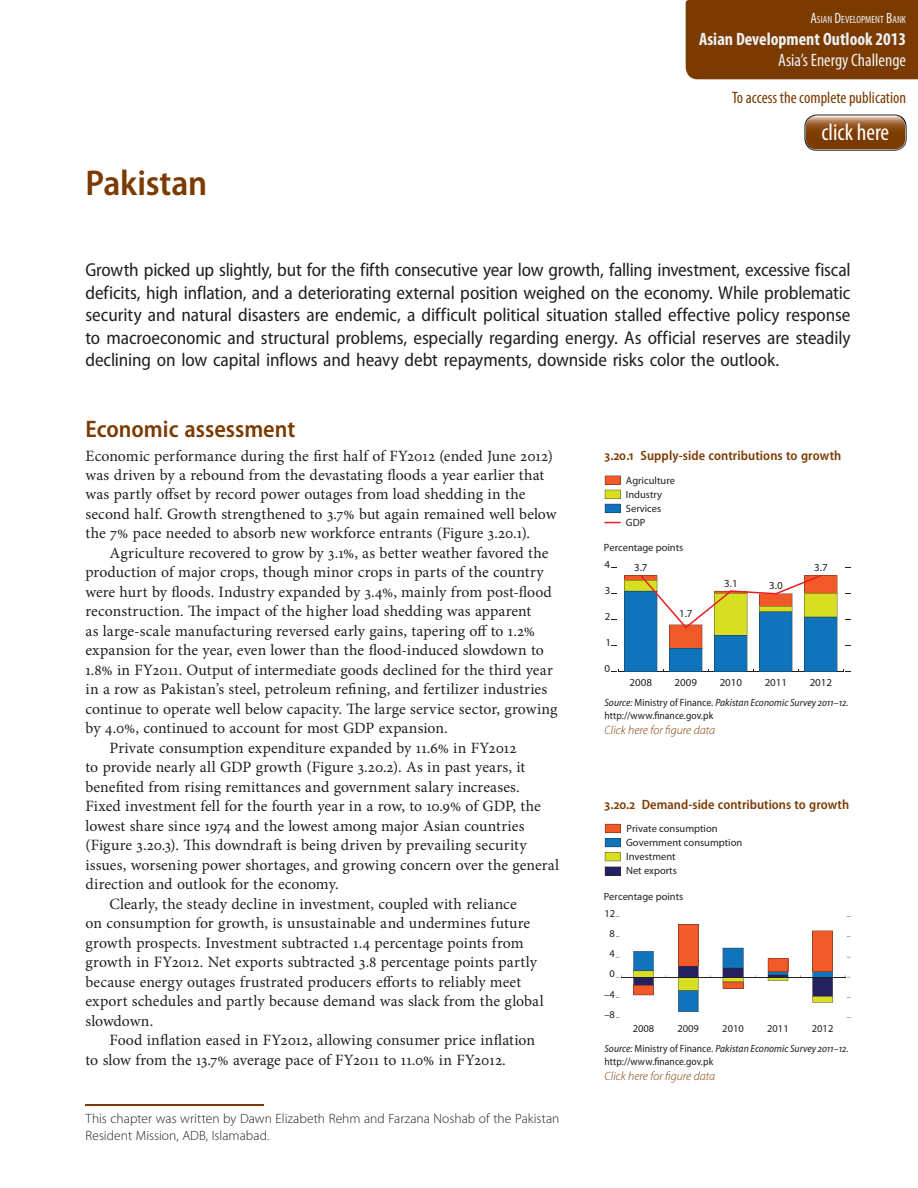
<style>
.page{position:relative;width:918px;height:1188px;background:#fff}
.page>*{position:absolute;margin:0;border:0;box-sizing:border-box;transform-origin:0 0}
.t1{font:600 semi-condensed 36px "Myriad Pro";letter-spacing:-.01em;color:#7b3a00}
.t2{font:600 semi-condensed 24px "Myriad Pro";color:#7b3a00}
.t3{font:condensed 23.85px "Myriad Pro";color:#fff}
.t4{font:semi-condensed 18.75px/22.5px "Myriad Pro";letter-spacing:-.005em;color:#231f20;text-align:justify}
.t5{font:700 condensed 18px "Myriad Pro";color:#edf1f3}
.t6{font:condensed 18px "Myriad Pro";color:#edf1f3}
.t7{font:condensed 16.5px "Myriad Pro";color:#7b3a00}
.t8{font:15.75px/19.5px "Minion Pro";letter-spacing:.005em;color:#231f20}
.t9{font:300 13.5px/16.2px "Myriad Pro";color:#231f20}
.t10{font:600 semi-condensed 13.5px "Myriad Pro";letter-spacing:.005em;color:#7b3a00}
.t11{font:italic 300 12px "Myriad Pro";color:#7b3a00}
.t12{font:10.65px "Myriad Pro";color:#231f20}
.t13{font:semi-condensed 10.5px/12.5px "Myriad Pro";letter-spacing:.005em;color:#231f20}
.t14{font:10.5px/14.1px "Myriad Pro";color:#231f20}
.t15{font:condensed 10.5px "Myriad Pro";color:#edf1f3}
.s1{font-size:15px}
.s2{font-style:italic}
</style>
<div class="page">
<hr style="left:86px;top:1104px;width:178px;height:1px;background:#7b3a00">
<hr style="left:618px;top:671px;width:226px;height:1px;background:#231f20">
<svg style="left:605px;top:476px;width:16px;height:37px"></svg>
<svg style="left:604px;top:522px;width:17px;height:1px"></svg>
<svg style="left:611px;top:575px;width:226px;height:97px"></svg>
<hr style="left:621px;top:977px;width:224px;height:1px;background:#231f20">
<svg style="left:633px;top:924px;width:200px;height:88px"></svg>
<svg style="left:605px;top:824px;width:16px;height:52px"></svg>
<div style="left:686px;top:0;width:232px;height:79px;background:#7b3a00"></div>
<img style="left:804px;top:114px;width:103px;height:37px">
<img style="left:805px;top:116px;width:101px;height:34px">
<h1 class="t1" style="left:86px;top:163px;width:123px">Pakistan</h1>
<p class="t15" style="left:810px;top:13px;width:97px"><span class="s1">A</span>SIAN <span class="s1">D</span>EVELOPMENT <span class="s1">B</span>ANK</p>
<p class="t5" style="left:699px;top:28px;width:209px">Asian Development Outlook 2013</p>
<p class="t6" style="left:778px;top:50px;width:129px">Asia’s Energy Challenge</p>
<p class="t7" style="left:732px;top:87px;width:175px">To access the complete publication</p>
<h3 class="t3" style="left:821px;top:118px;width:69px">click here</h3>
<p class="t4" style="left:86px;top:259px;width:767px">Growth picked up slightly, but for the fifth consecutive year low growth, falling investment, excessive fiscal deficits, high inflation, and a deteriorating external position weighed on the economy. While problematic security and natural disasters are endemic, a difficult political situation stalled effective policy response to macroeconomic and structural problems, especially regarding energy. As official reserves are steadily declining on low capital inflows and heavy debt repayments, downside risks color the outlook.</p>
<h2 class="t2" style="left:86px;top:415px;width:211px">Economic assessment</h2>
<p class="t8" style="left:86px;top:446px;width:473px">Economic performance during the first half of FY2012 (ended June 2012) was driven by a rebound from the devastating floods a year earlier that was partly offset by record power outages from load shedding in the second half. Growth strengthened to 3.7% but again remained well below the 7% pace needed to absorb new workforce entrants (Figure 3.20.1).</p>
<p class="t8" style="left:110px;top:543px;width:441px">Agriculture recovered to grow by 3.1%, as better weather favored the</p>
<p class="t8" style="left:86px;top:563px;width:460px">production of major crops, though minor crops in parts of the country</p>
<p class="t8" style="left:86px;top:582px;width:468px">were hurt by floods. Industry expanded by 3.4%, mainly from post-flood</p>
<p class="t8" style="left:86px;top:602px;width:447px">reconstruction. The impact of the higher load shedding was apparent</p>
<p class="t8" style="left:86px;top:621px;width:451px">as large-scale manufacturing reversed early gains, tapering off to 1.2%</p>
<p class="t8" style="left:86px;top:641px;width:460px">expansion for the year, even lower than the flood-induced slowdown to</p>
<p class="t8" style="left:86px;top:660px;width:469px">1.8% in FY2011. Output of intermediate goods declined for the third year</p>
<p class="t8" style="left:86px;top:680px;width:463px">in a row as Pakistan’s steel, petroleum refining, and fertilizer industries</p>
<p class="t8" style="left:86px;top:699px;width:474px">continue to operate well below capacity. The large service sector, growing</p>
<p class="t8" style="left:86px;top:719px;width:364px">by 4.0%, continued to account for most GDP expansion.</p>
<p class="t8" style="left:110px;top:738px;width:409px">Private consumption expenditure expanded by 11.6% in FY2012</p>
<p class="t8" style="left:86px;top:758px;width:441px">to provide nearly all GDP growth (Figure 3.20.2). As in past years, it</p>
<p class="t8" style="left:86px;top:777px;width:436px">benefited from rising remittances and government salary increases.</p>
<p class="t8" style="left:86px;top:797px;width:457px">Fixed investment fell for the fourth year in a row, to 10.9% of GDP, the</p>
<p class="t8" style="left:86px;top:816px;width:440px">lowest share since 1974 and the lowest among major Asian countries</p>
<p class="t8" style="left:86px;top:836px;width:443px">(Figure 3.20.3). This downdraft is being driven by prevailing security</p>
<p class="t8" style="left:86px;top:855px;width:475px">issues, worsening power shortages, and growing concern over the general</p>
<p class="t8" style="left:86px;top:875px;width:255px">direction and outlook for the economy.</p>
<p class="t8" style="left:110px;top:894px;width:409px">Clearly, the steady decline in investment, coupled with reliance</p>
<p class="t8" style="left:86px;top:914px;width:446px">on consumption for growth, is unsustainable and undermines future</p>
<p class="t8" style="left:86px;top:933px;width:440px">growth prospects. Investment subtracted 1.4 percentage points from</p>
<p class="t8" style="left:86px;top:953px;width:453px">growth in FY2012. Net exports subtracted 3.8 percentage points partly</p>
<p class="t8" style="left:86px;top:972px;width:437px">because energy outages frustrated producers efforts to reliably meet</p>
<p class="t8" style="left:86px;top:992px;width:460px">export schedules and partly because demand was slack from the global</p>
<p class="t8" style="left:86px;top:1011px;width:69px">slowdown.</p>
<p class="t8" style="left:110px;top:1031px;width:427px">Food inflation eased in FY2012, allowing consumer price inflation</p>
<p class="t8" style="left:86px;top:1050px;width:422px">to slow from the 13.7% average pace of FY2011 to 11.0% in FY2012.</p>
<p class="t9" style="left:86px;top:1111px;width:476px">This chapter was written by Dawn Elizabeth Rehm and Farzana Noshab of the Pakistan<br>Resident Mission, ADB, Islamabad.</p>
<p class="t10" style="left:604px;top:448px;width:238px">3.20.1 Supply-side contributions to growth</p>
<p class="t14" style="left:626px;top:473px;width:51px">Agriculture<br>Industry<br>Services<br>GDP</p>
<p class="t14" style="left:604px;top:541px;width:81px">Percentage points</p>
<p class="t12" style="left:634px;top:561px;width:15px">3.7</p>
<p class="t12" style="left:679px;top:607px;width:15px">1.7</p>
<p class="t12" style="left:604px;top:558px;width:7px">4</p>
<p class="t12" style="left:605px;top:584px;width:7px">3</p>
<p class="t12" style="left:605px;top:610px;width:7px">2</p>
<p class="t12" style="left:606px;top:636px;width:7px">1</p>
<p class="t12" style="left:605px;top:662px;width:7px">0</p>
<p class="t12" style="left:724px;top:577px;width:15px">3.1</p>
<p class="t12" style="left:769px;top:579px;width:15px">3.0</p>
<p class="t12" style="left:814px;top:561px;width:15px">3.7</p>
<p class="t12" style="left:630px;top:676px;width:24px">2008</p>
<p class="t12" style="left:675px;top:676px;width:24px">2009</p>
<p class="t12" style="left:720px;top:676px;width:24px">2010</p>
<p class="t12" style="left:765px;top:676px;width:24px">2011</p>
<p class="t12" style="left:810px;top:676px;width:24px">2012</p>
<p class="t13" style="left:604px;top:697px;width:246px"><span class="s2">Source:</span> Ministry of Finance. <span class="s2">Pakistan Economic Survey 2011–12. </span>http://www.finance.gov.pk</p>
<p class="t11" style="left:604px;top:724px;width:112px">Click here for figure data</p>
<p class="t10" style="left:604px;top:797px;width:246px">3.20.2 Demand-side contributions to growth</p>
<p class="t14" style="left:626px;top:821px;width:118px">Private consumption<br>Government consumption<br>Investment<br>Net exports</p>
<p class="t14" style="left:604px;top:889px;width:81px">Percentage points</p>
<p class="t14" style="left:604px;top:906px;width:12px">12</p>
<p class="t14" style="left:610px;top:926px;width:7px">8</p>
<p class="t14" style="left:609px;top:947px;width:7px">4</p>
<p class="t14" style="left:610px;top:967px;width:7px">0</p>
<p class="t14" style="left:604px;top:987px;width:12px">–4</p>
<p class="t14" style="left:604px;top:1007px;width:12px">–8</p>
<p class="t14" style="left:633px;top:1021px;width:23px">2008</p>
<p class="t14" style="left:677px;top:1021px;width:23px">2009</p>
<p class="t14" style="left:722px;top:1021px;width:23px">2010</p>
<p class="t14" style="left:767px;top:1021px;width:23px">2011</p>
<p class="t14" style="left:812px;top:1021px;width:23px">2012</p>
<p class="t13" style="left:604px;top:1043px;width:246px"><span class="s2">Source:</span> Ministry of Finance. <span class="s2">Pakistan Economic Survey 2011–12. </span>http://www.finance.gov.pk</p>
<p class="t11" style="left:604px;top:1070px;width:112px">Click here for figure data</p>
</div>
